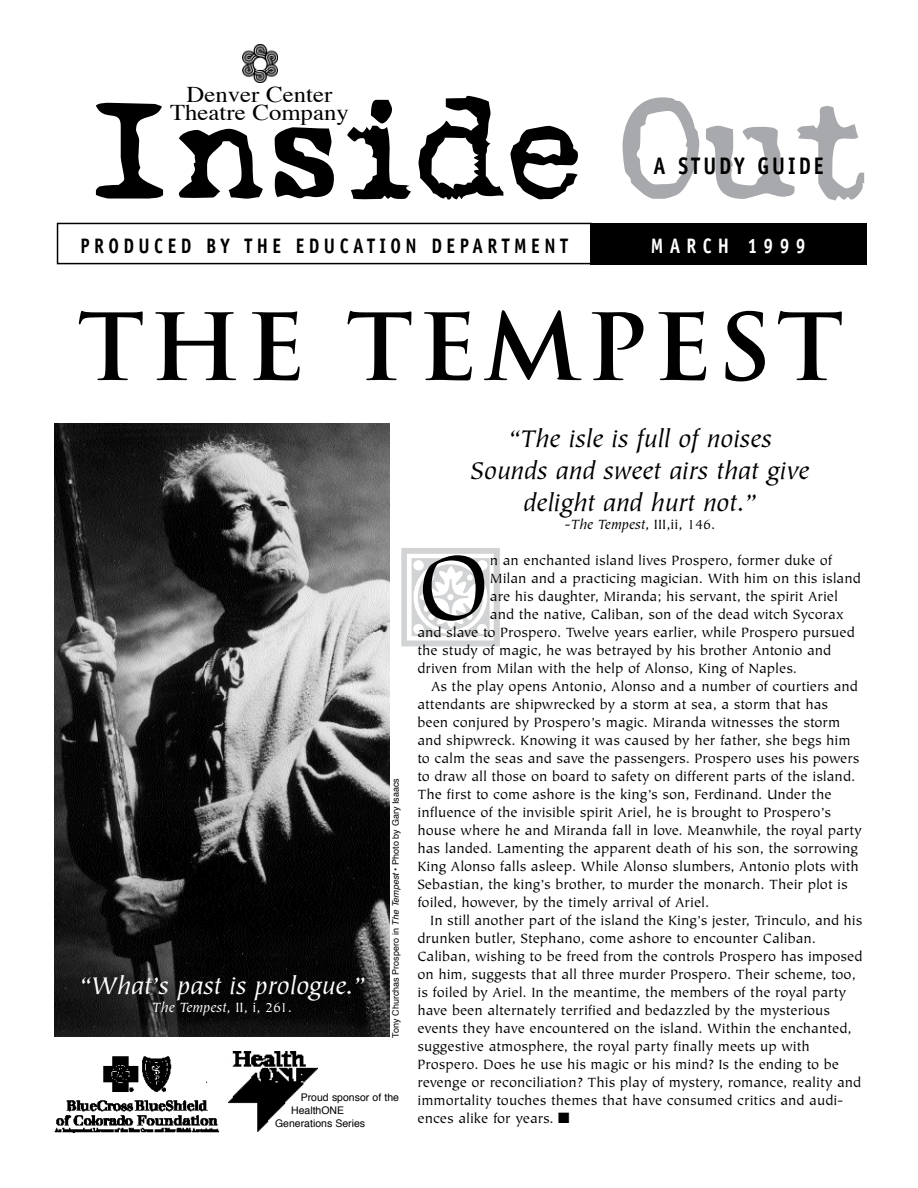
<style>
.page{position:relative;width:918px;height:1188px;background:#fff}
.page>*{position:absolute;margin:0;border:0;box-sizing:border-box;transform-origin:0 0}
.t1{font:140.85px "Love Letter Typewriter";letter-spacing:-.05em;color:#000;scale:1.05 1}
.t2{font:102.9px "Tiepolo Std";color:#000}
.t3{font:700 90px "Trajan Pro";letter-spacing:.05em;color:#000;scale:1.05 1}
.t4{font:italic 27px/32.4px "Tiepolo Std";color:#000;text-align:center}
.t5{font:italic 27px "Tiepolo Std";color:#fff}
.t6{font:700 24px "Officina Sans Std";color:#000;scale:.85 1}
.t7{font:22.5px/18px "Times";color:#000;text-align:center;scale:1.1 1}
.t8{font:700 21px "Officina Sans Std";letter-spacing:.25em;color:#000;scale:.85 1}
.t9{font:700 21px "Officina Sans Std";letter-spacing:.35em;color:#fff;scale:.85 1}
.t10{font:15px "Tiepolo Std";color:#000}
.t11{font:italic 15px "Tiepolo Std";color:#fff}
.t12{font:10.5px "Helvetica";color:#000}
.t13{font:9px "Helvetica";color:#000}
.s1{color:#a7a9ac}
.s2{font-style:normal}
.s3{font-style:italic}
</style>
<div class="page">
<img style="left:54px;top:423px;width:335px;height:614px">
<div style="left:590px;top:223px;width:277px;height:41px;background:#000"></div>
<div style="left:57px;top:223px;width:535px;height:41px;border:2px solid #000"></div>
<img style="left:243px;top:44px;width:35px;height:39px">
<img style="left:54px;top:1056px;width:165px;height:77px">
<img style="left:229px;top:1051px;width:88px;height:81px">
<h3 class="t7" style="left:170px;top:84px;width:164px">Denver Center<br>Theatre Company</h3>
<h1 class="t1" style="left:82px;top:88px;width:755px">Inside <span class="s1">Out</span></h1>
<h3 class="t8" style="left:80px;top:233px;width:575px">PR ODUCED BY TH E EDUCA TION DEPAR TM ENT</h3>
<h3 class="t9" style="left:651px;top:233px;width:184px">MARCH 1999</h3>
<h3 class="t6" style="left:653px;top:151px;width:62px">A STUDY</h3>
<h3 class="t6" style="left:757px;top:151px;width:33px">GUIDE</h3>
<h3 class="t3" style="left:78px;top:291px;width:731px">The TEMPEST</h3>
<h3 class="t5" style="left:79px;top:971px;width:288px">“What’s past is prologue.”</h3>
<p class="t11" style="left:152px;top:999px;width:141px">The Tempest<span class="s2">, II, i, 261.</span></p>
<p class="t13" style="left:389px;top:1038px;width:261px;rotate:-90deg">Tony Churchas Prospero in <span class="s3">The Tempest</span> • Photo by Gary Isaacs</p>
<p class="t12" style="left:301px;top:1090px;width:100px">Proud sponsor of the</p>
<p class="t12" style="left:291px;top:1102px;width:55px">HealthONE</p>
<p class="t12" style="left:275px;top:1115px;width:92px">Generations Series</p>
<h3 class="t4" style="left:471px;top:423px;width:340px">“The isle is full of noises<br>Sounds and sweet airs that give delight and hurt not.”</h3>
<p class="t10" style="left:564px;top:517px;width:153px">-<span class="s3">The Tempest</span>, III,ii, 146.</p>
<h2 class="t2" style="left:417px;top:532px;width:74px">O</h2>
<p class="t10" style="left:490px;top:553px;width:344px">n an enchanted island lives Prospero, former duke of</p>
<p class="t10" style="left:490px;top:571px;width:372px">Milan and a practicing magician. With him on this island</p>
<p class="t10" style="left:490px;top:589px;width:350px">are his daughter, Miranda; his servant, the spirit Ariel</p>
<p class="t10" style="left:490px;top:607px;width:355px">and the native, Caliban, son of the dead witch Sycorax</p>
<p class="t10" style="left:417px;top:625px;width:439px">and slave to Prospero. Twelve years earlier, while Prospero pursued</p>
<p class="t10" style="left:417px;top:643px;width:415px">the study of magic, he was betrayed by his brother Antonio and</p>
<p class="t10" style="left:417px;top:661px;width:381px">driven from Milan with the help of Alonso, King of Naples.</p>
<p class="t10" style="left:431px;top:679px;width:428px">As the play opens Antonio, Alonso and a number of courtiers and</p>
<p class="t10" style="left:417px;top:697px;width:412px">attendants are shipwrecked by a storm at sea, a storm that has</p>
<p class="t10" style="left:417px;top:715px;width:424px">been conjured by Prospero’s magic. Miranda witnesses the storm</p>
<p class="t10" style="left:417px;top:733px;width:435px">and shipwreck. Knowing it was caused by her father, she begs him</p>
<p class="t10" style="left:417px;top:751px;width:443px">to calm the seas and save the passengers. Prospero uses his powers</p>
<p class="t10" style="left:417px;top:769px;width:439px">to draw all those on board to safety on different parts of the island.</p>
<p class="t10" style="left:417px;top:787px;width:416px">The first to come ashore is the king’s son, Ferdinand. Under the</p>
<p class="t10" style="left:417px;top:805px;width:415px">influence of the invisible spirit Ariel, he is brought to Prospero’s</p>
<p class="t10" style="left:417px;top:823px;width:446px">house where he and Miranda fall in love. Meanwhile, the royal party</p>
<p class="t10" style="left:417px;top:841px;width:442px">has landed. Lamenting the apparent death of his son, the sorrowing</p>
<p class="t10" style="left:417px;top:859px;width:443px">King Alonso falls asleep. While Alonso slumbers, Antonio plots with</p>
<p class="t10" style="left:417px;top:877px;width:432px">Sebastian, the king’s brother, to murder the monarch. Their plot is</p>
<p class="t10" style="left:417px;top:895px;width:293px">foiled, however, by the timely arrival of Ariel.</p>
<p class="t10" style="left:430px;top:913px;width:434px">In still another part of the island the King’s jester, Trinculo, and his</p>
<p class="t10" style="left:417px;top:931px;width:400px">drunken butler, Stephano, come ashore to encounter Caliban.</p>
<p class="t10" style="left:417px;top:949px;width:447px">Caliban, wishing to be freed from the controls Prospero has imposed</p>
<p class="t10" style="left:417px;top:967px;width:440px">on him, suggests that all three murder Prospero. Their scheme, too,</p>
<p class="t10" style="left:417px;top:985px;width:430px">is foiled by Ariel. In the meantime, the members of the royal party</p>
<p class="t10" style="left:417px;top:1003px;width:414px">have been alternately terrified and bedazzled by the mysterious</p>
<p class="t10" style="left:417px;top:1021px;width:436px">events they have encountered on the island. Within the enchanted,</p>
<p class="t10" style="left:417px;top:1039px;width:394px">suggestive atmosphere, the royal party finally meets up with</p>
<p class="t10" style="left:417px;top:1057px;width:423px">Prospero. Does he use his magic or his mind? Is the ending to be</p>
<p class="t10" style="left:417px;top:1075px;width:445px">revenge or reconciliation? This play of mystery, romance, reality and</p>
<p class="t10" style="left:417px;top:1093px;width:428px">immortality touches themes that have consumed critics and audi-</p>
<p class="t10" style="left:417px;top:1111px;width:154px">ences alike for years. ■</p>
</div>
